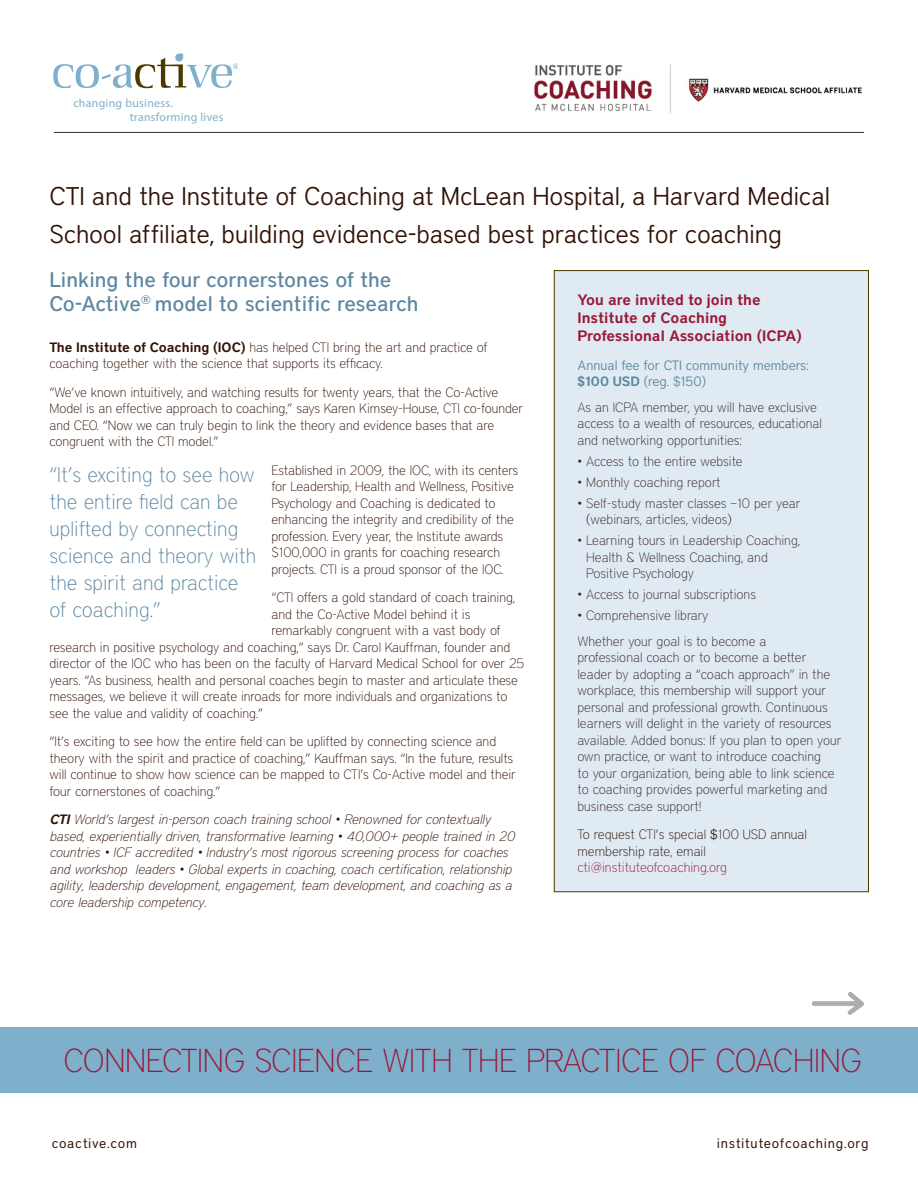
<style>
.page{position:relative;width:918px;height:1188px;background:#fff}
.page>*{position:absolute;margin:0;border:0;box-sizing:border-box;transform-origin:0 0}
.t1{font:100 33px "District";letter-spacing:-.03em;color:#991838}
.t2{font:300 25.5px/37.5px "District";letter-spacing:-.01em;color:#321206}
.t3{font:100 21px/27px "District";color:#5d87a1}
.t4{font:500 21px/24px "District";color:#5d87a1}
.t5{font:600 15px/18px "District";color:#991838}
.t6{font:100 13.5px/16.5px "District";letter-spacing:-.005em;color:#321206}
.t7{font:100 13.5px/16.5px "District";color:#392726}
.t8{font:italic 100 13.5px/16.5px "District";letter-spacing:-.005em;color:#321206}
.t9{font:300 13.5px/16.5px "District";color:#5d87a1}
.t10{font:13.5px "District";letter-spacing:.045em;color:#321206}
.t11{font:100 13.5px "District";color:#991838}
.t12{font:11.85px/14.2px "Myriad Pro";letter-spacing:.025em;color:#7eb0cc}
.s1{font-weight:600}
.s2{font-family:"Helvetica";font-weight:700}
.s3{font-family:"Helvetica"}
.s4{font-family:"Helvetica";font-weight:300}
</style>
<div class="page">
<div style="left:554px;top:270px;width:315px;height:622px;background:#dfeaf2;border:1px solid #4b3900"></div>
<div style="left:0;top:1027px;width:918px;height:65px;background:#7eb0cc"></div>
<hr style="left:54px;top:132px;width:810px;height:1px;background:#392726">
<div style="left:175px;top:54px;width:8px;height:8px;background:#7eb0cc;border-radius:4px"></div>
<svg style="left:53px;top:58px;width:184px;height:30px"></svg>
<img style="left:534px;top:64px;width:328px;height:49px">
<img style="left:812px;top:992px;width:52px;height:23px">
<p class="t12" style="left:130px;top:95px;width:95px;text-indent:-56px">changing business. transforming lives</p>
<h2 class="t2" style="left:50px;top:177px;width:782px">CTI and the Institute of Coaching at McLean Hospital, a Harvard Medical<br>School affiliate, building evidence-based best practices for coaching</h2>
<h3 class="t4" style="left:50px;top:268px;width:371px">Linking the four cornerstones of the<br>Co-Active<sup>®</sup> model to scientific research</h3>
<p class="t6" style="left:50px;top:339px;width:440px"><span class="s1">The Institute of Coaching (IOC)</span> has helped CTI bring the art and practice of coaching together with the science that supports its efficacy.</p>
<p class="t6" style="left:50px;top:384px;width:475px">“We’ve known intuitively, and watching results for twenty years, that the Co-Active Model is an effective approach to coaching,” says Karen Kimsey-House, CTI co-founder and CEO. “Now we can truly begin to link the theory and evidence bases that are congruent with the CTI model.”</p>
<p class="t6" style="left:271px;top:462px;width:248px">Established in 2009, the IOC, with its centers for Leadership, Health and Wellness, Positive Psychology and Coaching is dedicated to enhancing the integrity and credibility of the profession. Every year, the Institute awards $100,000 in grants for coaching research projects. CTI is a proud sponsor of the IOC.</p>
<p class="t6" style="left:271px;top:589px;width:245px">“CTI offers a gold standard of coach training,</p>
<p class="t6" style="left:271px;top:606px;width:200px">and the Co-Active Model behind it is</p>
<p class="t6" style="left:271px;top:622px;width:231px">remarkably congruent with a vast body of</p>
<p class="t6" style="left:50px;top:639px;width:462px">research in positive psychology and coaching,” says Dr. Carol Kauffman, founder and</p>
<p class="t6" style="left:50px;top:655px;width:476px">director of the IOC who has been on the faculty of Harvard Medical School for over 25</p>
<p class="t6" style="left:50px;top:672px;width:470px">years. “As business, health and personal coaches begin to master and articulate these</p>
<p class="t6" style="left:50px;top:688px;width:460px">messages, we believe it will create inroads for more individuals and organizations to</p>
<p class="t6" style="left:50px;top:705px;width:215px">see the value and validity of coaching.”</p>
<p class="t6" style="left:50px;top:733px;width:468px">“It’s exciting to see how the entire field can be uplifted by connecting science and theory with the spirit and practice of coaching,” Kauffman says. “In the future, results will continue to show how science can be mapped to CTI’s Co-Active model and their four cornerstones of coaching.”</p>
<p class="t8" style="left:50px;top:811px;width:467px"><span class="s1">CTI</span> World’s largest in-person coach training school • Renowned for contextually based, experientially driven, transformative learning • 40,000+ people trained in 20 countries • ICF accredited • Industry’s most rigorous screening process for coaches and workshop leaders • Global experts in coaching, coach certification, relationship agility, leadership development, engagement, team development, and coaching as a core leadership competency.</p>
<h3 class="t3" style="left:50px;top:461px;width:208px">“It’s exciting to see how the entire field can be uplifted by connecting science and theory with the spirit and practice of coaching.”</h3>
<p class="t5" style="left:578px;top:291px;width:226px">You are invited to join the<br>Institute of Coaching<br>Professional Association (ICPA)</p>
<p class="t9" style="left:578px;top:357px;width:233px">Annual fee for CTI community members: <span class="s2">$</span><span class="s1">100 USD</span> (reg. <span class="s3">$</span>150)</p>
<p class="t7" style="left:578px;top:399px;width:246px">As an ICPA member, you will have exclusive access to a wealth of resources, educational and networking opportunities:</p>
<p class="t7" style="left:578px;top:453px;width:167px">• Access to the entire website</p>
<p class="t7" style="left:578px;top:474px;width:145px">• Monthly coaching report</p>
<p class="t7" style="left:586px;top:495px;width:216px;text-indent:-9px">• Self-study master classes —10 per year (webinars, articles, videos)</p>
<p class="t7" style="left:586px;top:532px;width:215px;text-indent:-9px">• Learning tours in Leadership Coaching,<br>Health &amp; Wellness Coaching, and<br>Positive Psychology</p>
<p class="t7" style="left:578px;top:586px;width:180px">• Access to journal subscriptions</p>
<p class="t7" style="left:578px;top:603px;width:190px;line-height:25.5px">• Comprehensive library<br>Whether your goal is to become a</p>
<p class="t7" style="left:578px;top:649px;width:266px">professional coach or to become a better leader by adopting a “coach approach” in the workplace, this membership will support your personal and professional growth. Continuous learners will delight in the variety of resources available. Added bonus: If you plan to open your own practice, or want to introduce coaching<br>to your organization, being able to link science to coaching provides powerful marketing and business case support!</p>
<p class="t6" style="left:578px;top:826px;width:231px">To request CTI’s special <span class="s4">$</span>100 USD annual membership rate, email</p>
<p class="t11" style="left:578px;top:860px;width:151px">cti@instituteofcoaching.org</p>
<h1 class="t1" style="left:63px;top:1041px;width:38px">Connectin</h1>
<h1 class="t1" style="left:224px;top:1041px;width:66px">g Science</h1>
<h1 class="t1" style="left:382px;top:1041px;width:18px">with</h1>
<h1 class="t1" style="left:462px;top:1041px;width:19px">the</h1>
<h1 class="t1" style="left:526px;top:1041px;width:54px">Practice</h1>
<h1 class="t1" style="left:668px;top:1041px;width:85px">of Coachin</h1>
<h1 class="t1" style="left:841px;top:1041px;width:23px">g</h1>
<p class="t10" style="left:52px;top:1135px;width:87px">coactive.com</p>
<p class="t10" style="left:717px;top:1135px;width:153px">instituteofcoaching.org</p>
</div>
